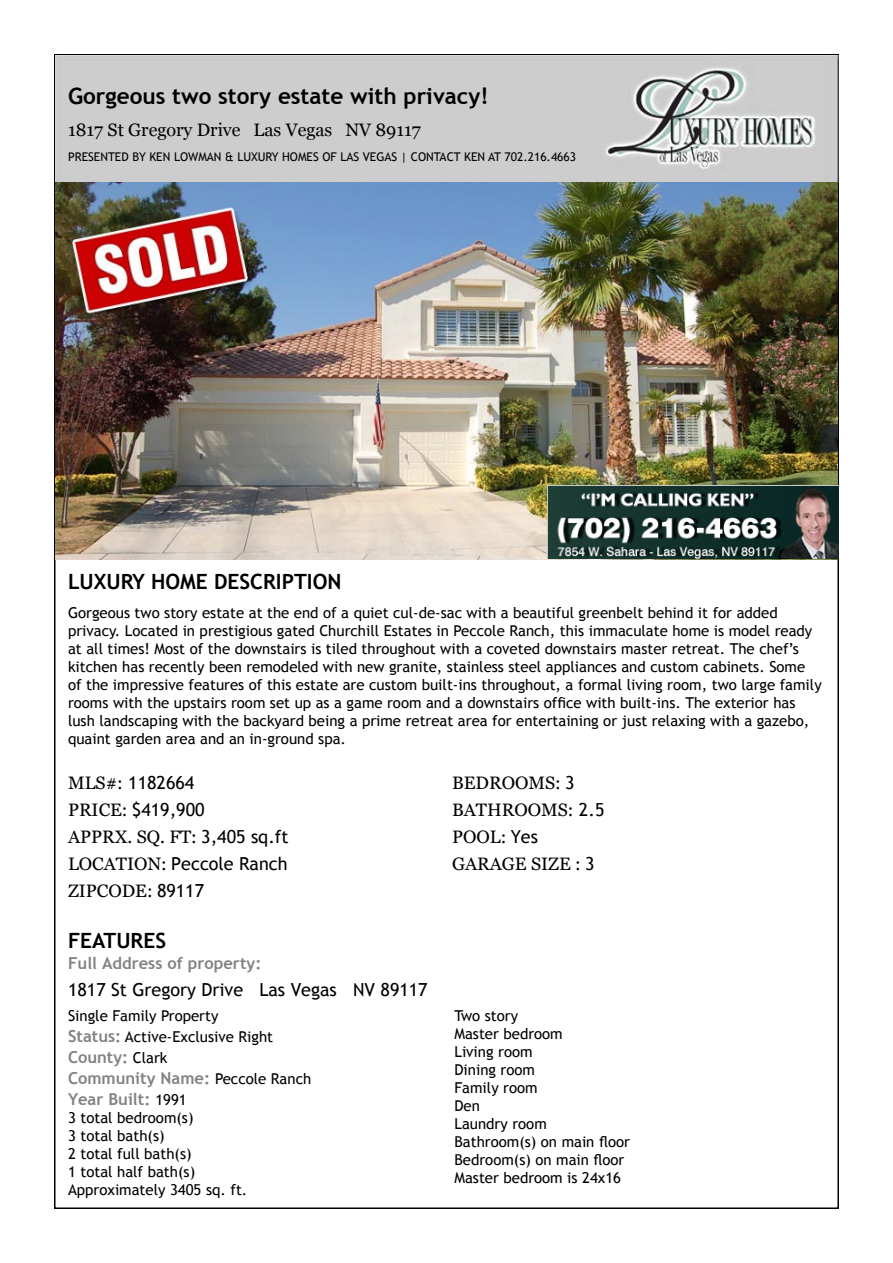
<style>
.page{position:relative;width:893px;height:1263px;background:#fff}
.page>*{position:absolute;margin:0;border:0;box-sizing:border-box;transform-origin:0 0}
.t1{font:700 22.5px "Trebuchet MS";color:#000}
.t2{font:700 21px "Trebuchet MS";color:#000}
.t3{font:18px "Georgia";color:#000}
.t4{font:18px "Trebuchet MS";color:#000}
.t5{font:700 16.5px/21px "Trebuchet MS";color:#808284}
.t6{font:15px/18px "Trebuchet MS";color:#000}
.t7{font:12px "Trebuchet MS";color:#000}
.s1{font-family:"Georgia"}
.s2{font-family:"Trebuchet MS"}
.s3{font-weight:700;font-size:16.5px;color:#808284}
.s4{font-weight:400;font-size:15px;color:#000}
</style>
<div class="page">
<img style="left:55px;top:56px;width:784px;height:126px">
<img style="left:55px;top:182px;width:782px;height:377px">
<img style="left:548px;top:485px;width:291px;height:74px">
<h1 class="t1" style="left:68px;top:82px;width:422px">Gorgeous two story estate with privacy!</h1>
<p class="t3" style="left:68px;top:119px;width:354px">1817 St Gregory Drive Las Vegas NV 89117</p>
<p class="t7" style="left:68px;top:150px;width:510px">Presented by Ken Lowman &amp; Luxury Homes of Las Vegas | Contact Ken at 702.216.4663</p>
<h2 class="t2" style="left:68px;top:568px;width:275px">Luxury Home description</h2>
<p class="t6" style="left:68px;top:604px;width:755px">Gorgeous two story estate at the end of a quiet cul-de-sac with a beautiful greenbelt behind it for added privacy. Located in prestigious gated Churchill Estates in Peccole Ranch, this immaculate home is model ready at all times! Most of the downstairs is tiled throughout with a coveted downstairs master retreat. The chef’s kitchen has recently been remodeled with new granite, stainless steel appliances and custom cabinets. Some of the impressive features of this estate are custom built-ins throughout, a formal living room, two large family rooms with the upstairs room set up as a game room and a downstairs office with built-ins. The exterior has lush landscaping with the backyard being a prime retreat area for entertaining or just relaxing with a gazebo, quaint garden area and an in-ground spa.</p>
<p class="t4" style="left:68px;top:772px;width:128px"><span class="s1">MLS#:</span> 1182664</p>
<p class="t3" style="left:452px;top:773px;width:124px">BEDROOMS: <span class="s2">3</span></p>
<p class="t4" style="left:68px;top:799px;width:138px"><span class="s1">PRICE:</span> $419,900</p>
<p class="t3" style="left:452px;top:800px;width:154px">BATHROOMS: <span class="s2">2.5</span></p>
<p class="t3" style="left:68px;top:827px;width:222px">APPRX. SQ. FT: <span class="s2">3,405 sq.ft</span></p>
<p class="t3" style="left:452px;top:827px;width:87px">POOL: <span class="s2">Yes</span></p>
<p class="t4" style="left:68px;top:853px;width:221px"><span class="s1">LOCATION:</span> Peccole Ranch</p>
<p class="t3" style="left:452px;top:854px;width:144px">GARAGE SIZE : <span class="s2">3</span></p>
<p class="t3" style="left:68px;top:881px;width:138px">ZIPCODE: <span class="s2">89117</span></p>
<h2 class="t2" style="left:68px;top:927px;width:100px">features</h2>
<p class="t5" style="left:68px;top:952px;width:195px">Full Address of property:</p>
<p class="t4" style="left:68px;top:979px;width:361px">1817 St Gregory Drive Las Vegas NV 89117</p>
<p class="t6" style="left:68px;top:1005px;width:207px;line-height:21px">Single Family Property<br><span class="s3">Status:</span> Active-Exclusive Right</p>
<p class="t5" style="left:68px;top:1046px;width:245px">County: <span class="s4">Clark<br></span>Community Name: <span class="s4">Peccole Ranch<br></span>Year Built: <span class="s4">1991</span></p>
<p class="t6" style="left:68px;top:1108px;width:181px">3 total bedroom(s)<br>3 total bath(s)<br>2 total full bath(s)<br>1 total half bath(s)<br>Approximately 3405 sq. ft.</p>
<p class="t6" style="left:454px;top:1006px;width:177px">Two story<br>Master bedroom<br>Living room<br>Dining room<br>Family room<br>Den<br>Laundry room<br>Bathroom(s) on main floor<br>Bedroom(s) on main floor<br>Master bedroom is 24x16</p>
</div>
